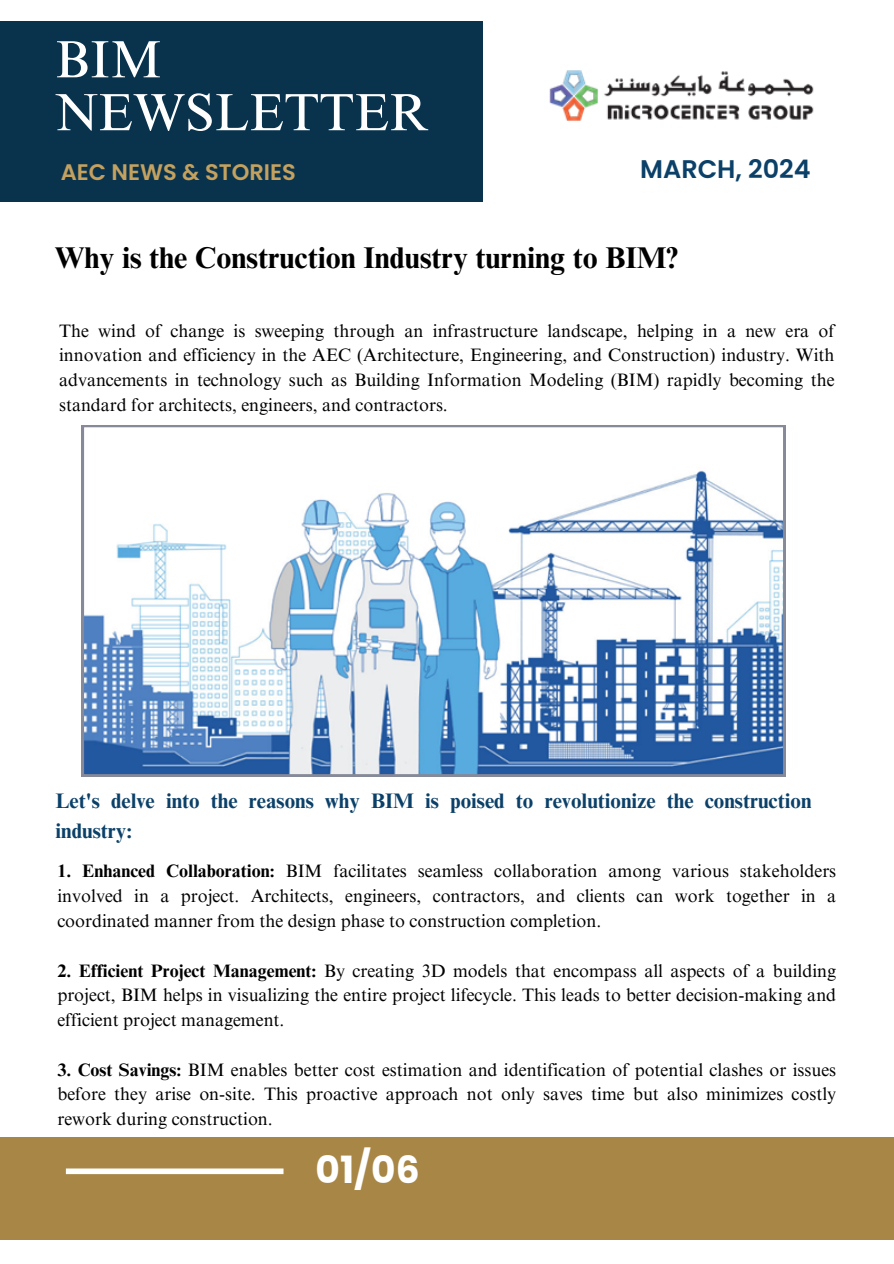
<style>
.page{position:relative;width:894px;height:1264px;background:#fff}
.page>*{position:absolute;margin:0;border:0;box-sizing:border-box;transform-origin:0 0}
.t1{font:52.5px "Times NRMT Pro";color:#fff}
.t2{font:700 37.5px "Poppins";color:#fff}
.t3{font:700 30px "Times NRMT Pro";color:#000}
.t4{font:600 25.5px "Poppins";color:#0b4068}
.t5{font:600 22.5px "Poppins";color:#c4a15f}
.t6{font:700 21px/29.2px "Times NRMT Pro";color:#0b4068}
.t7{font:18px/24.8px "Times NRMT Pro";color:#000;text-align:justify}
.s1{font-weight:700}
</style>
<div class="page">
<div style="left:0;top:21px;width:483px;height:180px;background:#09334d"></div>
<div style="left:0;top:1137px;width:893px;height:102px;background:#a88746"></div>
<div style="left:66px;top:1168px;width:217px;height:6px;background:#fff"></div>
<img style="left:549px;top:70px;width:265px;height:51px">
<svg style="left:82px;top:425px;width:703px;height:351px"></svg>
<p class="t1" style="left:55px;top:40px;width:109px">BIM</p>
<p class="t1" style="left:55px;top:93px;width:376px">NEWSLETTER</p>
<h4 class="t5" style="left:61px;top:156px;width:236px">AEC NEWS &amp; STORIES</h4>
<p class="t4" style="left:640px;top:152px;width:172px">MARCH, 2024</p>
<h6 class="t3" style="left:55px;top:247px;width:624px">Why is the Construction Industry turning to BIM?</h6>
<p class="t7" style="left:59px;top:320px;width:776px">The wind of change is sweeping through an infrastructure landscape, helping in a new era of innovation and efficiency in the AEC (Architecture, Engineering, and Construction) industry. With advancements in technology such as Building Information Modeling (BIM) rapidly becoming the standard for architects, engineers, and contractors.</p>
<h3 class="t6" style="left:56px;top:789px;width:757px">Let's delve into the reasons why BIM is poised to revolutionize the construction industry:</h3>
<p class="t7" style="left:57px;top:861px;width:780px"><span class="s1">1. Enhanced Collaboration:</span> BIM facilitates seamless collaboration among various stakeholders involved in a project. Architects, engineers, contractors, and clients can work together in a coordinated manner from the design phase to construction completion.</p>
<p class="t7" style="left:57px;top:960px;width:780px"><span class="s1">2. Efficient Project Management:</span> By creating 3D models that encompass all aspects of a building project, BIM helps in visualizing the entire project lifecycle. This leads to better decision-making and efficient project management.</p>
<h2 class="t7" style="left:57px;top:1059px;width:780px"><span class="s1">3. Cost Savings:</span> BIM enables better cost estimation and identification of potential clashes or issues before they arise on-site. This proactive approach not only saves time but also minimizes costly rework during construction.</h2>
<h5 class="t2" style="left:315px;top:1143px;width:105px">01/06</h5>
</div>
